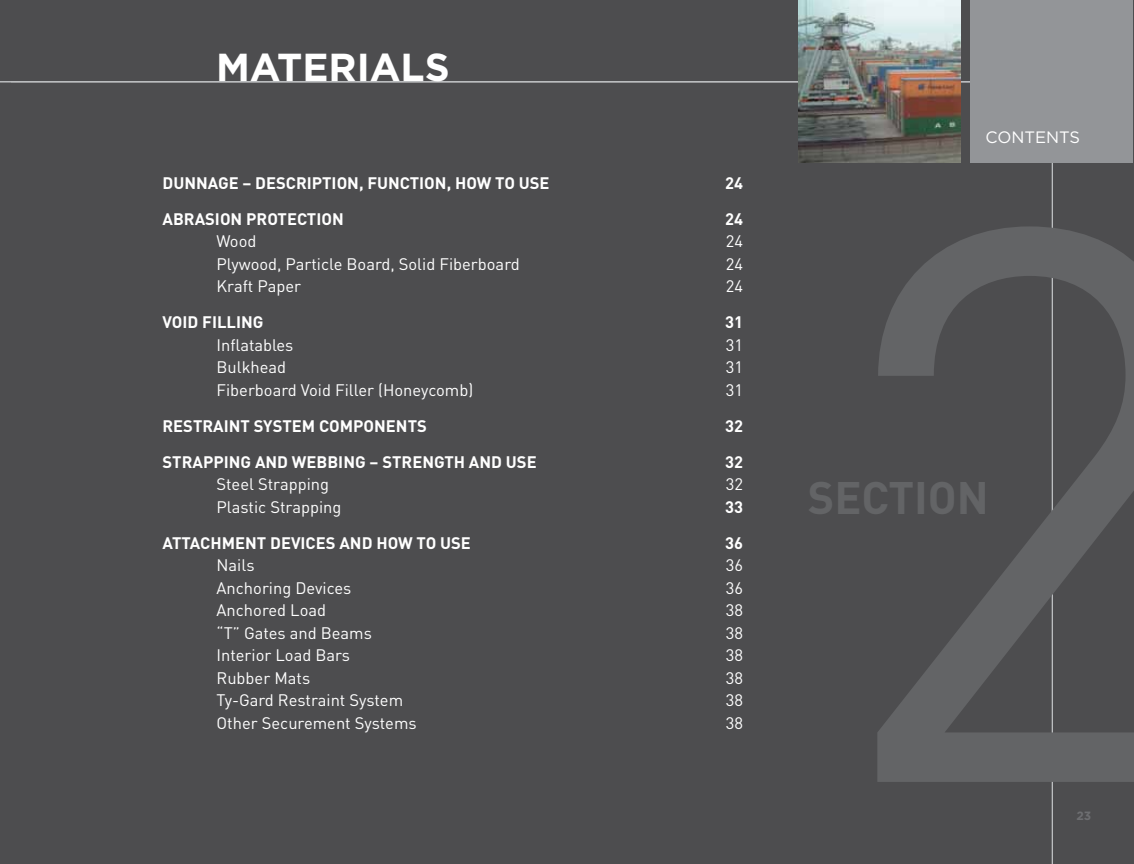
<style>
.page{position:relative;width:1134px;height:864px;background:#4d4d4f}
.page>*{position:absolute;margin:0;border:0;box-sizing:border-box;transform-origin:0 0}
.t1{font:773.7px "DIN";color:#636466}
.t2{font:700 45px "DIN";color:#636466}
.t3{font:700 39px "Gotham";color:#fff}
.t4{font:16.5px "DIN";color:#fff}
.t5{font:700 16.5px "DIN";color:#fff}
.t6{font:16.5px "Gotham";color:#fff}
.t7{font:700 12px "Gotham";color:#6d6e71}
</style>
<div class="page">
<div style="left:971px;top:0;width:162px;height:163px;background:#939598"></div>
<img style="left:798px;top:0;width:163px;height:163px">
<h3 class="t3" style="left:216px;top:45px;width:27px">MATERIALS</h3>
<p class="t5" style="left:163px;top:172px;width:23px">DUNNAGE</p>
<p class="t5" style="left:242px;top:172px;width:34px">– DESCRIPTION</p>
<p class="t5" style="left:359px;top:172px;width:19px">, FUNCTION</p>
<p class="t5" style="left:447px;top:172px;width:91px">, HOW TO USE</p>
<p class="t5" style="left:725px;top:172px;width:19px">24</p>
<p class="t5" style="left:163px;top:208px;width:22px">ABRASION</p>
<p class="t5" style="left:246px;top:208px;width:20px">PROTECTION</p>
<p class="t5" style="left:725px;top:208px;width:19px">24</p>
<p class="t4" style="left:217px;top:231px;width:41px">Wood</p>
<p class="t4" style="left:726px;top:231px;width:19px">24</p>
<p class="t4" style="left:217px;top:253px;width:305px">Plywood, Particle Board, Solid Fiberboard</p>
<p class="t4" style="left:726px;top:253px;width:19px">24</p>
<p class="t4" style="left:217px;top:276px;width:86px">Kraft Paper</p>
<p class="t4" style="left:726px;top:276px;width:19px">24</p>
<p class="t5" style="left:163px;top:311px;width:10px">VOID</p>
<p class="t5" style="left:202px;top:311px;width:9px">FILLING</p>
<p class="t5" style="left:725px;top:311px;width:19px">31</p>
<p class="t4" style="left:217px;top:334px;width:78px">Inflatables</p>
<p class="t4" style="left:726px;top:334px;width:19px">31</p>
<p class="t4" style="left:217px;top:357px;width:71px">Bulkhead</p>
<p class="t4" style="left:726px;top:357px;width:19px">31</p>
<p class="t4" style="left:217px;top:379px;width:258px">Fiberboard Void Filler (Honeycomb)</p>
<p class="t4" style="left:726px;top:379px;width:19px">31</p>
<p class="t5" style="left:163px;top:415px;width:22px">RESTRAINT</p>
<p class="t5" style="left:254px;top:415px;width:31px">SYSTEM</p>
<p class="t5" style="left:319px;top:415px;width:21px">COMPONENTS</p>
<p class="t5" style="left:725px;top:415px;width:19px">32</p>
<p class="t5" style="left:163px;top:451px;width:21px">STRAPPING</p>
<p class="t5" style="left:255px;top:451px;width:12px">AND</p>
<p class="t5" style="left:292px;top:451px;width:26px">WEBBING</p>
<p class="t5" style="left:370px;top:451px;width:34px">– STRENGTH</p>
<p class="t5" style="left:469px;top:451px;width:12px">AND</p>
<p class="t5" style="left:506px;top:451px;width:19px">USE</p>
<p class="t5" style="left:725px;top:451px;width:19px">32</p>
<p class="t4" style="left:217px;top:474px;width:114px">Steel Strapping</p>
<p class="t4" style="left:726px;top:474px;width:19px">32</p>
<p class="t4" style="left:217px;top:496px;width:126px">Plastic Strapping</p>
<p class="t5" style="left:725px;top:496px;width:19px">33</p>
<p class="t5" style="left:163px;top:532px;width:21px">ATTACHMENT</p>
<p class="t5" style="left:270px;top:532px;width:40px">DEVICES</p>
<p class="t5" style="left:339px;top:532px;width:12px">AND</p>
<p class="t5" style="left:376px;top:532px;width:86px">HOW TO USE</p>
<p class="t5" style="left:725px;top:532px;width:19px">36</p>
<p class="t4" style="left:217px;top:555px;width:40px">Nails</p>
<p class="t4" style="left:726px;top:555px;width:19px">36</p>
<p class="t4" style="left:217px;top:577px;width:136px">Anchoring Devices</p>
<p class="t4" style="left:726px;top:577px;width:19px">36</p>
<p class="t4" style="left:217px;top:600px;width:111px">Anchored Load</p>
<p class="t4" style="left:726px;top:600px;width:19px">38</p>
<p class="t4" style="left:217px;top:623px;width:157px">“T” Gates and Beams</p>
<p class="t4" style="left:726px;top:623px;width:19px">38</p>
<p class="t4" style="left:217px;top:645px;width:135px">Interior Load Bars</p>
<p class="t4" style="left:726px;top:645px;width:19px">38</p>
<p class="t4" style="left:217px;top:668px;width:95px">Rubber Mats</p>
<p class="t4" style="left:726px;top:668px;width:19px">38</p>
<p class="t4" style="left:217px;top:690px;width:188px">Ty-Gard Restraint System</p>
<p class="t4" style="left:726px;top:690px;width:19px">38</p>
<p class="t4" style="left:217px;top:713px;width:202px">Other Securement Systems</p>
<p class="t4" style="left:726px;top:713px;width:19px">38</p>
<p class="t6" style="left:986px;top:128px;width:96px">CONTENTS</p>
<h1 class="t1" style="left:825px;top:20px;width:405px">2</h1>
<h2 class="t2" style="left:808px;top:468px;width:183px">SECTION</h2>
<p class="t7" style="left:1076px;top:809px;width:16px">23</p>
</div>
